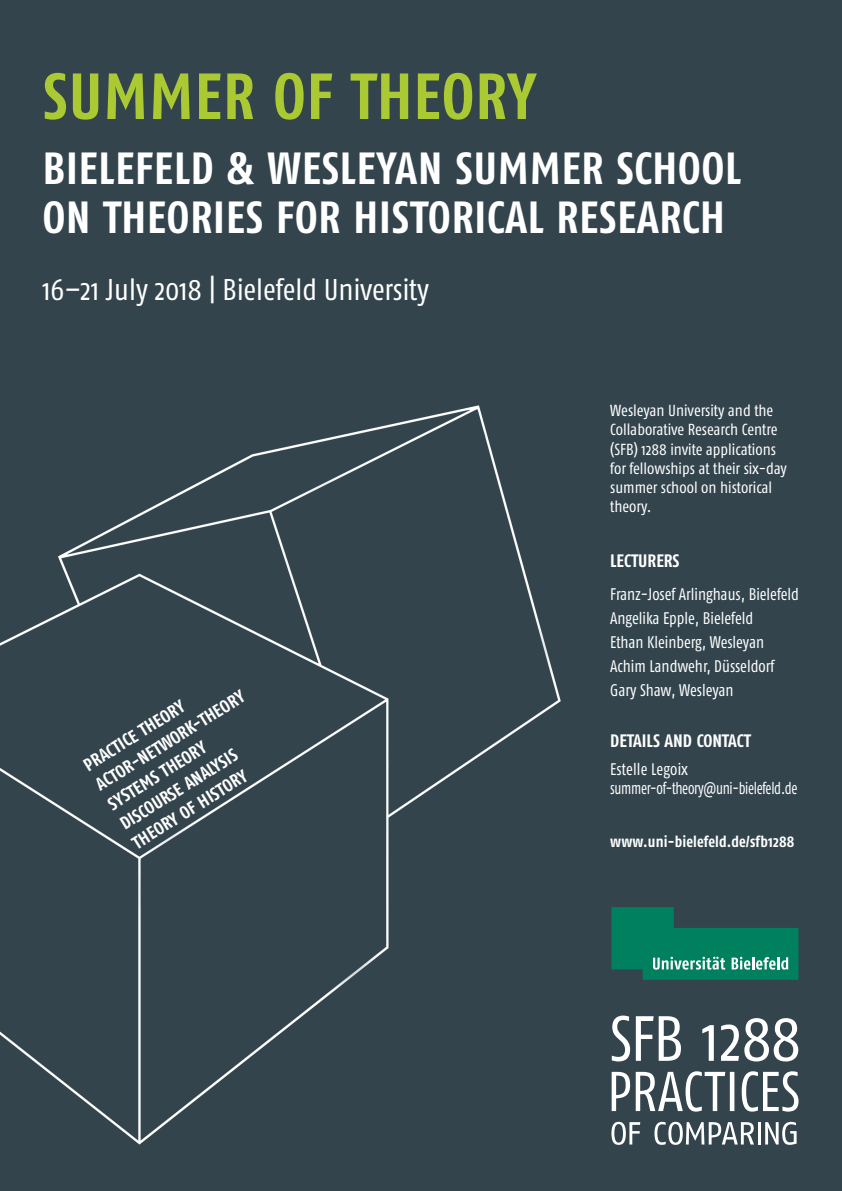
<style>
.page{position:relative;width:842px;height:1191px;background:#33444d}
.page>*{position:absolute;margin:0;border:0;box-sizing:border-box;transform-origin:0 0}
.t1{font:700 condensed 65px "Fago Pro";letter-spacing:.02em;color:#aac932}
.t2{font:700 condensed 45px/49.3px "Fago Pro";letter-spacing:.02em;color:#fff}
.t3{font:condensed 30px "Fago Pro";color:#fff}
.t4{font:700 condensed 18px/23px "Fago Pro";color:#fff}
.t5{font:condensed 16.8px/24px "Fago Pro";color:#fff;scale:.95 1}
.t6{font:condensed 16.8px/19.2px "Fago Pro";letter-spacing:-.02em;color:#fff;scale:.95 1}
.t7{font:condensed 16px/19.2px "Fago Pro";color:#fff}
.t8{font:700 condensed 15.8px "Fago Pro";letter-spacing:.01em;color:#fff;scale:.95 1}
</style>
<div class="page">
<svg style="left:611px;top:907px;width:187px;height:72px"></svg>
<svg style="left:611px;top:1121px;width:143px;height:23px"></svg>
<hr style="left:758px;top:1122px;width:3px;height:22px;background:#fff">
<svg style="left:765px;top:1121px;width:32px;height:23px"></svg>
<svg style="left:612px;top:1015px;width:186px;height:46px"></svg>
<svg style="left:612px;top:1071px;width:186px;height:40px"></svg>
<img style="left:0;top:405px;width:561px;height:740px">
<h1 class="t1" style="left:43px;top:57px;width:495px">SUMMER OF THEORY</h1>
<h2 class="t2" style="left:43px;top:143px;width:700px">BIELEFELD &amp; WESLEYAN SUMMER SCHOOL<br>ON THEORIES FOR HISTORICAL RESEARCH</h2>
<h3 class="t3" style="left:43px;top:271px;width:388px">16–21 July 2018 | Bielefeld University</h3>
<p class="t4" style="left:79px;top:756px;width:174px;rotate:-32deg">PRACTICE THEORY<br>ACTOR-NETWORK-THEORY<br>SYSTEMS THEORY<br>DISCOURSE ANALYSIS<br>THEORY OF HISTORY</p>
<p class="t7" style="left:610px;top:401px;width:178px">Wesleyan University and the<br>Collaborative Research Centre (SFB) 1288 invite applications for fellowships at their six-day summer school on historical theory.</p>
<p class="t4" style="left:610px;top:549px;width:71px">LECTURERS</p>
<p class="t5" style="left:610px;top:582px;width:200px">Franz-Josef Arlinghaus, Bielefeld<br>Angelika Epple, Bielefeld<br>Ethan Kleinberg, Wesleyan<br>Achim Landwehr, Düsseldorf<br>Gary Shaw, Wesleyan</p>
<p class="t4" style="left:610px;top:729px;width:142px">DETAILS AND CONTACT</p>
<p class="t6" style="left:610px;top:759px;width:198px">Estelle Legoix summer-of-theory@uni-bielefeld.de</p>
<p class="t8" style="left:610px;top:831px;width:195px">www.uni-bielefeld.de/sfb1288</p>
</div>
